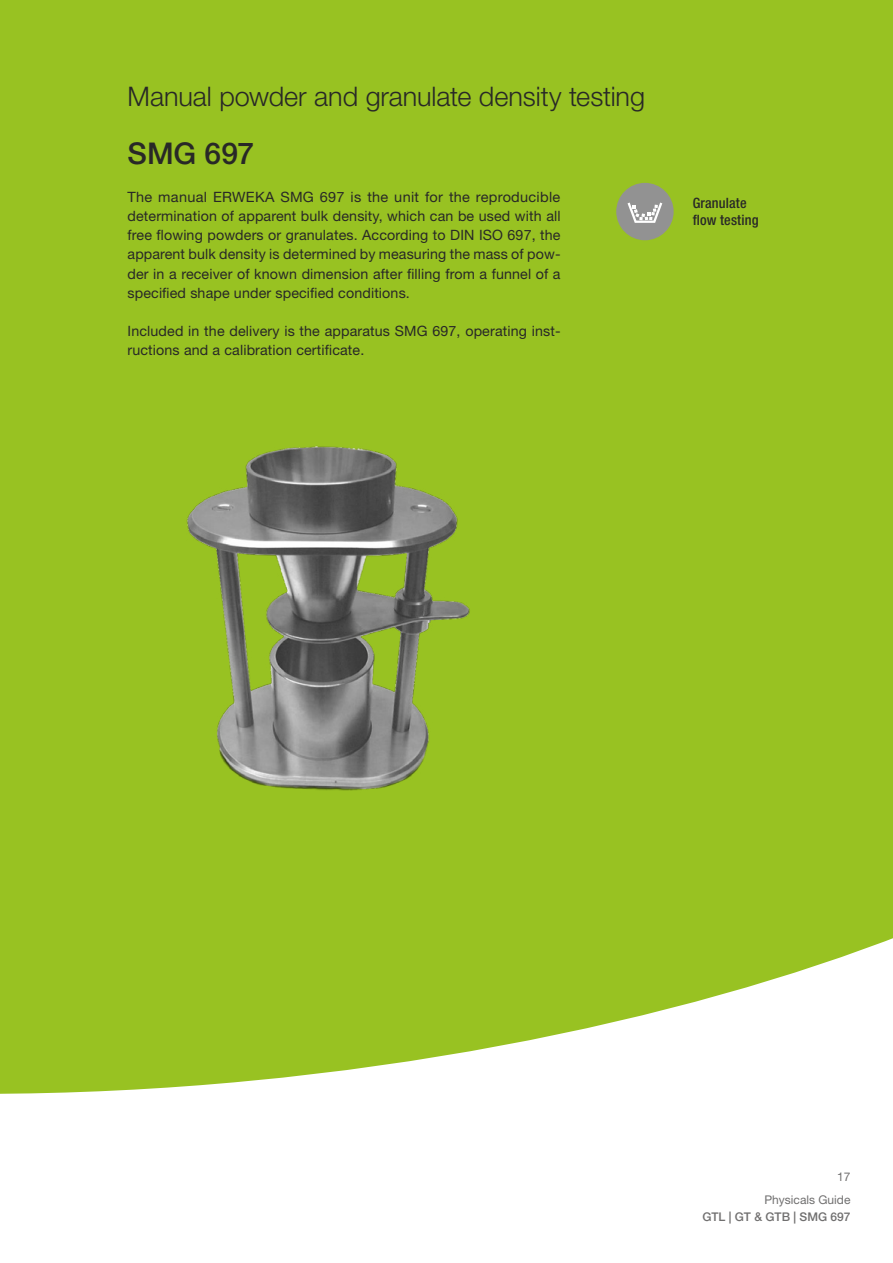
<style>
.page{position:relative;width:893px;height:1263px;background:#fff}
.page>*{position:absolute;margin:0;border:0;box-sizing:border-box;transform-origin:0 0}
.t1{font:500 30px "Helvetica Neue LT Std";color:#282827}
.t2{font:300 27px "Helvetica Neue LT Std";letter-spacing:-.005em;color:#282827}
.t3{font:14.25px/19.2px "Helvetica Neue LT Std";letter-spacing:.01em;color:#282827;text-align:justify}
.t4{font:500 condensed 14.25px/16.5px "Helvetica Neue LT Std";letter-spacing:.01em;color:#282827}
.t5{font:500 12px "Helvetica Neue LT Std";color:#706f6f}
.t6{font:12px/23.7px "Helvetica Neue LT Std";color:#706f6f;text-align:right}
</style>
<div class="page">
<div style="left:0;top:0;width:893px;height:1094px;background:#98c222"></div>
<div style="left:616px;top:183px;width:58px;height:57px;background:#929292;border-radius:50%"></div>
<svg style="left:627px;top:203px;width:35px;height:20px"></svg>
<img style="left:157px;top:445px;width:355px;height:355px">
<h2 class="t2" style="left:128px;top:80px;width:519px">Manual powder and granulate density testing</h2>
<h1 class="t1" style="left:128px;top:135px;width:128px">SMG 697</h1>
<p class="t3" style="left:128px;top:187px;width:435px">The manual ERWEKA SMG 697 is the unit for the reproducible determination of apparent bulk density, which can be used with all free flowing powders or granulates. According to DIN ISO 697, the apparent bulk density is determined by measuring the mass of pow&shy;der in a receiver of known dimension after filling from a funnel of a specified shape under specified conditions.</p>
<p class="t3" style="left:128px;top:321px;width:434px">Included in the delivery is the apparatus SMG 697, operating inst&shy;ructions and a calibration certificate.</p>
<p class="t4" style="left:693px;top:195px;width:67px">Granulate flow testing</p>
<p class="t6" style="left:764px;top:1164px;width:88px">17<br>Physicals Guide</p>
<p class="t5" style="left:702px;top:1209px;width:150px">GTL | GT &amp; GTB | SMG 697</p>
</div>
